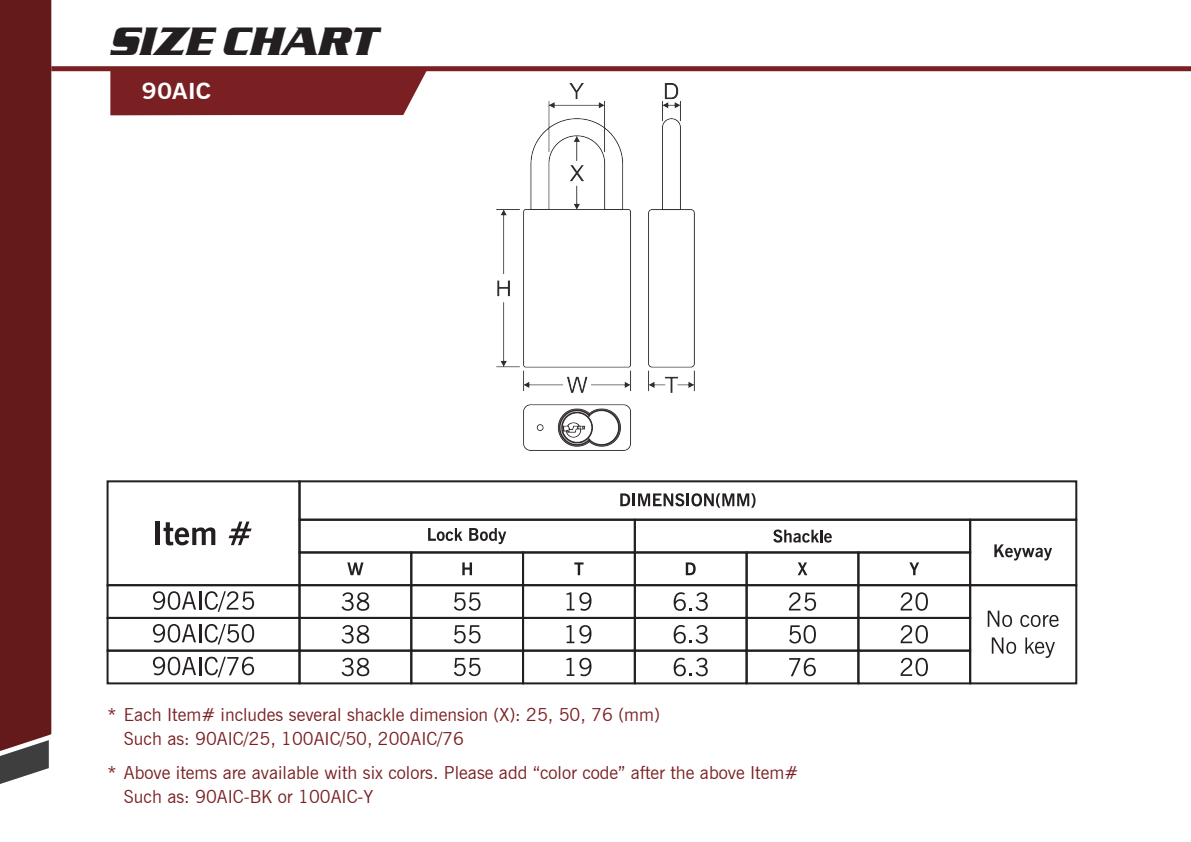
<style>
.page{position:relative;width:1191px;height:842px;background:#fff}
.page>*{position:absolute;margin:0;border:0;box-sizing:border-box;transform-origin:0 0}
.t1{font:italic 700 40.9px "Serpentine D";color:#231f20}
.t2{font:700 21.9px "News Gothic BT";color:#fff;scale:1.14 1}
.t3{font:18px/24.6px "News Gothic BT";color:#7a2023}
</style>
<div class="page">
<div style="left:0;top:0;width:51px;height:784px;background:#64191b"></div>
<div style="left:107px;top:480px;width:193px;height:106px;border:2px solid #231f20"></div>
<div style="left:298px;top:480px;width:779px;height:41px;border:2px solid #231f20"></div>
<div style="left:969px;top:519px;width:108px;height:67px;border:2px solid #231f20"></div>
<div style="left:634px;top:519px;width:337px;height:34px;border:2px solid #231f20"></div>
<div style="left:298px;top:519px;width:338px;height:34px;border:2px solid #231f20"></div>
<div style="left:857px;top:551px;width:114px;height:35px;border:2px solid #231f20"></div>
<div style="left:745px;top:551px;width:114px;height:35px;border:2px solid #231f20"></div>
<div style="left:634px;top:551px;width:113px;height:35px;border:2px solid #231f20"></div>
<div style="left:522px;top:551px;width:114px;height:35px;border:2px solid #231f20"></div>
<div style="left:410px;top:551px;width:114px;height:35px;border:2px solid #231f20"></div>
<div style="left:298px;top:551px;width:114px;height:35px;border:2px solid #231f20"></div>
<div style="left:857px;top:584px;width:114px;height:35px;border:2px solid #231f20"></div>
<div style="left:745px;top:584px;width:114px;height:35px;border:2px solid #231f20"></div>
<div style="left:634px;top:584px;width:113px;height:35px;border:2px solid #231f20"></div>
<div style="left:522px;top:584px;width:114px;height:35px;border:2px solid #231f20"></div>
<div style="left:410px;top:584px;width:114px;height:35px;border:2px solid #231f20"></div>
<div style="left:298px;top:584px;width:114px;height:35px;border:2px solid #231f20"></div>
<div style="left:107px;top:584px;width:193px;height:35px;border:2px solid #231f20"></div>
<div style="left:969px;top:584px;width:108px;height:100px;border:2px solid #231f20"></div>
<div style="left:857px;top:650px;width:114px;height:34px;border:2px solid #231f20"></div>
<div style="left:745px;top:650px;width:114px;height:34px;border:2px solid #231f20"></div>
<div style="left:634px;top:650px;width:113px;height:34px;border:2px solid #231f20"></div>
<div style="left:522px;top:650px;width:114px;height:34px;border:2px solid #231f20"></div>
<div style="left:410px;top:650px;width:114px;height:34px;border:2px solid #231f20"></div>
<div style="left:298px;top:650px;width:114px;height:34px;border:2px solid #231f20"></div>
<div style="left:107px;top:650px;width:193px;height:34px;border:2px solid #231f20"></div>
<div style="left:857px;top:617px;width:114px;height:35px;border:2px solid #231f20"></div>
<div style="left:745px;top:617px;width:114px;height:35px;border:2px solid #231f20"></div>
<div style="left:634px;top:617px;width:113px;height:35px;border:2px solid #231f20"></div>
<div style="left:522px;top:617px;width:114px;height:35px;border:2px solid #231f20"></div>
<div style="left:410px;top:617px;width:114px;height:35px;border:2px solid #231f20"></div>
<div style="left:298px;top:617px;width:114px;height:35px;border:2px solid #231f20"></div>
<div style="left:107px;top:617px;width:193px;height:35px;border:2px solid #231f20"></div>
<div style="left:155px;top:521px;width:5px;height:24px;background:#231f20"></div>
<svg style="left:163px;top:522px;width:52px;height:23px"></svg>
<svg style="left:228px;top:522px;width:24px;height:23px"></svg>
<svg style="left:620px;top:493px;width:135px;height:15px"></svg>
<svg style="left:428px;top:528px;width:34px;height:13px"></svg>
<svg style="left:469px;top:528px;width:37px;height:16px"></svg>
<svg style="left:773px;top:529px;width:58px;height:14px"></svg>
<svg style="left:994px;top:544px;width:58px;height:16px"></svg>
<svg style="left:347px;top:562px;width:16px;height:13px"></svg>
<svg style="left:462px;top:562px;width:10px;height:13px"></svg>
<svg style="left:574px;top:562px;width:9px;height:13px"></svg>
<svg style="left:686px;top:562px;width:9px;height:13px"></svg>
<svg style="left:797px;top:562px;width:10px;height:13px"></svg>
<svg style="left:909px;top:562px;width:10px;height:13px"></svg>
<svg style="left:153px;top:591px;width:101px;height:21px"></svg>
<svg style="left:153px;top:624px;width:101px;height:21px"></svg>
<svg style="left:153px;top:657px;width:101px;height:20px"></svg>
<svg style="left:673px;top:592px;width:35px;height:19px"></svg>
<svg style="left:987px;top:611px;width:25px;height:16px"></svg>
<svg style="left:1020px;top:615px;width:38px;height:12px"></svg>
<svg style="left:991px;top:637px;width:25px;height:17px"></svg>
<svg style="left:1025px;top:637px;width:30px;height:21px"></svg>
<svg style="left:566px;top:592px;width:25px;height:19px"></svg>
<svg style="left:900px;top:592px;width:28px;height:19px"></svg>
<svg style="left:789px;top:592px;width:27px;height:19px"></svg>
<svg style="left:341px;top:592px;width:28px;height:19px"></svg>
<svg style="left:789px;top:625px;width:27px;height:18px"></svg>
<svg style="left:454px;top:592px;width:26px;height:19px"></svg>
<svg style="left:673px;top:625px;width:35px;height:19px"></svg>
<svg style="left:566px;top:625px;width:25px;height:18px"></svg>
<svg style="left:900px;top:625px;width:28px;height:18px"></svg>
<svg style="left:341px;top:625px;width:28px;height:18px"></svg>
<svg style="left:454px;top:625px;width:26px;height:18px"></svg>
<svg style="left:673px;top:658px;width:35px;height:18px"></svg>
<svg style="left:566px;top:658px;width:25px;height:18px"></svg>
<svg style="left:900px;top:658px;width:28px;height:18px"></svg>
<svg style="left:341px;top:658px;width:28px;height:18px"></svg>
<svg style="left:454px;top:658px;width:26px;height:18px"></svg>
<svg style="left:789px;top:658px;width:27px;height:18px"></svg>
<div style="left:110px;top:71px;width:317px;height:44px;background:#7a2023"></div>
<div style="left:51px;top:66px;width:1140px;height:5px;background:#7a2023"></div>
<img style="left:496px;top:83px;width:198px;height:368px">
<h1 class="t1" style="left:111px;top:18px;width:268px">SIZE CHART</h1>
<p class="t2" style="left:142px;top:78px;width:62px">90AIC</p>
<p class="t3" style="left:124px;top:702px;width:538px;text-indent:-16px">* Each Item# includes several shackle dimension (X): 25, 50, 76 (mm)<br>Such as: 90AIC/25, 100AIC/50, 200AIC/76</p>
<p class="t3" style="left:124px;top:760px;width:676px;text-indent:-16px">* Above items are available with six colors. Please add “color code” after the above Item#<br>Such as: 90AIC-BK or 100AIC-Y</p>
</div>
